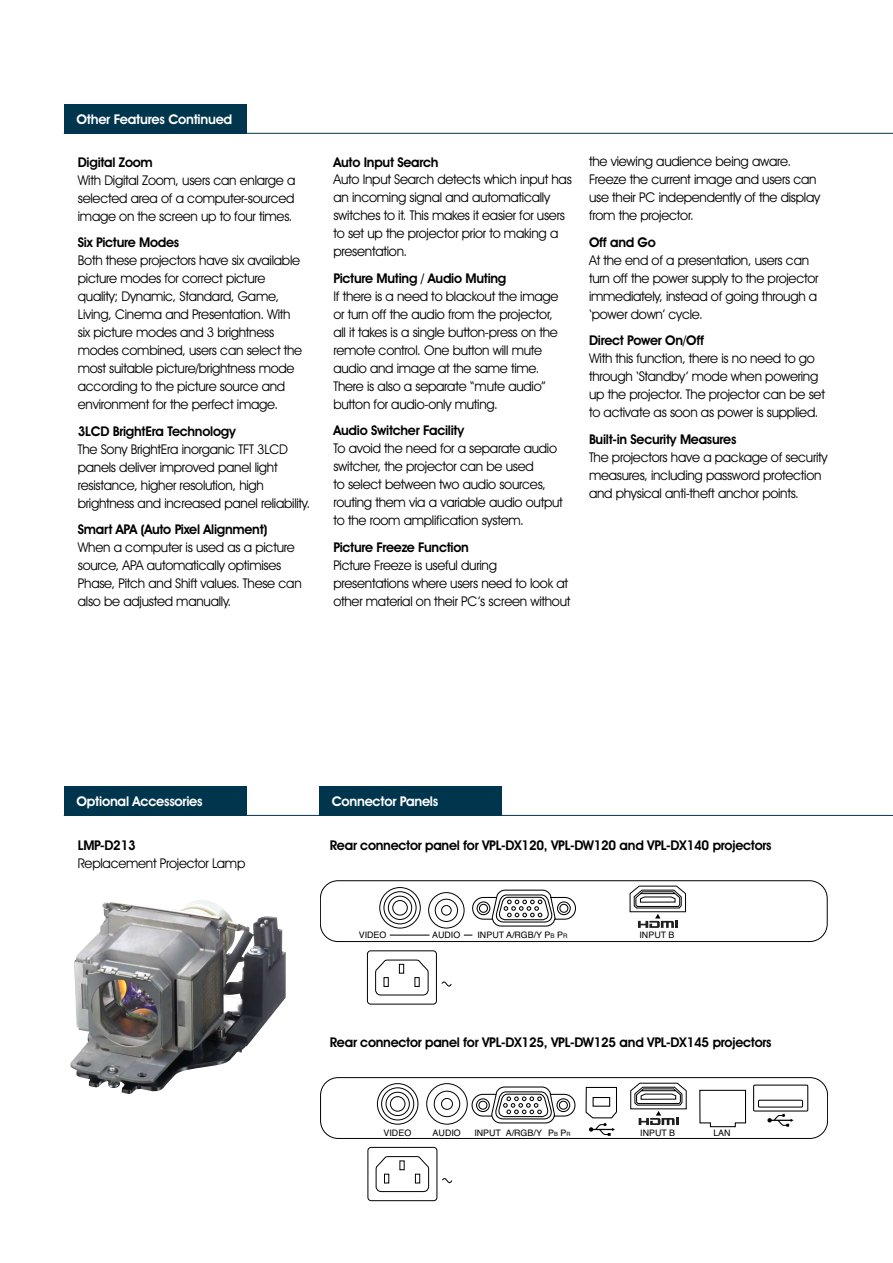
<style>
.page{position:relative;width:893px;height:1263px;background:#fff}
.page>*{position:absolute;margin:0;border:0;box-sizing:border-box;transform-origin:0 0}
.t1{font:13.5px/18px "Avant Garde IT Cby BT";letter-spacing:-.02em;color:#000}
.t2{font:600 13.5px "Avant Garde IT Cby BT";letter-spacing:-.02em;color:#000}
.t3{font:600 13.5px "Avant Garde IT Cby BT";letter-spacing:-.02em;color:#fff}
.t4{font:8.85px "Helvetica";color:#000}
.s1{font-size:6.3px}
.s2{font-size:5.85px}
</style>
<div class="page">
<hr style="left:64px;top:133px;width:829px;height:1px;background:#00354e">
<div style="left:64px;top:105px;width:183px;height:29px;background:#00354e"></div>
<hr style="left:64px;top:815px;width:829px;height:1px;background:#00354e">
<div style="left:64px;top:787px;width:183px;height:29px;background:#00354e"></div>
<div style="left:319px;top:787px;width:183px;height:29px;background:#00354e"></div>
<div style="left:320px;top:880px;width:508px;height:62px;border:1px solid #000;border-radius:18px"></div>
<svg style="left:367px;top:885px;width:319px;height:119px"></svg>
<svg style="left:377px;top:1083px;width:42px;height:42px"></svg>
<div style="left:434px;top:1091px;width:26px;height:26px;border:1px solid #000;border-radius:50%"></div>
<div style="left:426px;top:1083px;width:42px;height:41px;border:1px solid #000;border-radius:50%"></div>
<div style="left:441px;top:1098px;width:12px;height:12px;border:1px solid #000;border-radius:50%"></div>
<svg style="left:471px;top:1082px;width:338px;height:54px"></svg>
<div style="left:320px;top:1077px;width:508px;height:62px;border:1px solid #000;border-radius:18px"></div>
<svg style="left:367px;top:1146px;width:86px;height:55px"></svg>
<img style="left:70px;top:900px;width:216px;height:194px">
<p class="t3" style="left:77px;top:111px;width:157px">Other Features Continued</p>
<p class="t2" style="left:78px;top:154px;width:77px">Digital Zoom</p>
<p class="t1" style="left:78px;top:171px;width:219px;text-align:justify">With Digital Zoom, users can enlarge a selected area of a computer-sourced image on the screen up to four times.</p>
<p class="t2" style="left:78px;top:234px;width:103px">Six Picture Modes</p>
<p class="t1" style="left:78px;top:251px;width:226px">Both these projectors have six available picture modes for correct picture quality; Dynamic, Standard, Game, Living, Cinema and Presentation. With six picture modes and 3 brightness modes combined, users can select the most suitable picture/brightness mode according to the picture source and environment for the perfect image.</p>
<p class="t2" style="left:78px;top:423px;width:160px">3LCD BrightEra Technology</p>
<p class="t1" style="left:78px;top:440px;width:234px">The Sony BrightEra inorganic TFT 3LCD panels deliver improved panel light resistance, higher resolution, high brightness and increased panel reliability.</p>
<p class="t2" style="left:78px;top:521px;width:191px">Smart APA (Auto Pixel Alignment)</p>
<p class="t1" style="left:78px;top:538px;width:225px">When a computer is used as a picture source, APA automatically optimises Phase, Pitch and Shift values. These can also be adjusted manually.</p>
<p class="t2" style="left:333px;top:154px;width:107px">Auto Input Search</p>
<p class="t1" style="left:333px;top:171px;width:240px">Auto Input Search detects which input has an incoming signal and automatically switches to it. This makes it easier for users to set up the projector prior to making a presentation.</p>
<p class="t2" style="left:333px;top:270px;width:175px">Picture Muting / Audio Muting</p>
<p class="t1" style="left:333px;top:287px;width:227px">If there is a need to blackout the image or turn off the audio from the projector, all it takes is a single button-press on the remote control. One button will mute audio and image at the same time.<br>There is also a separate “mute audio” button for audio-only muting.</p>
<p class="t2" style="left:333px;top:423px;width:132px">Audio Switcher Facility</p>
<p class="t1" style="left:333px;top:440px;width:231px">To avoid the need for a separate audio switcher, the projector can be used<br>to select between two audio sources, routing them via a variable audio output to the room amplification system.</p>
<p class="t2" style="left:333px;top:539px;width:137px">Picture Freeze Function</p>
<p class="t1" style="left:333px;top:556px;width:238px">Picture Freeze is useful during presentations where users need to look at other material on their PC’s screen without</p>
<p class="t1" style="left:589px;top:152px;width:233px">the viewing audience being aware.<br>Freeze the current image and users can use their PC independently of the display from the projector.</p>
<p class="t2" style="left:589px;top:234px;width:68px">Off and Go</p>
<p class="t1" style="left:589px;top:251px;width:231px">At the end of a presentation, users can turn off the power supply to the projector immediately, instead of going through a ‘power down’ cycle.</p>
<p class="t2" style="left:589px;top:332px;width:116px">Direct Power On/Off</p>
<p class="t1" style="left:589px;top:349px;width:237px">With this function, there is no need to go through ‘Standby’ mode when powering up the projector. The projector can be set to activate as soon as power is supplied.</p>
<p class="t2" style="left:589px;top:431px;width:149px">Built-in Security Measures</p>
<p class="t1" style="left:589px;top:448px;width:240px">The projectors have a package of security measures, including password protection and physical anti-theft anchor points.</p>
<p class="t3" style="left:77px;top:793px;width:128px">Optional Accessories</p>
<p class="t3" style="left:332px;top:793px;width:108px">Connector Panels</p>
<p class="t2" style="left:78px;top:837px;width:60px">LMP-D213</p>
<p class="t1" style="left:78px;top:854px;width:169px">Replacement Projector Lamp</p>
<p class="t2" style="left:330px;top:837px;width:443px">Rear connector panel for VPL-DX120, VPL-DW120 and VPL-DX140 projectors</p>
<p class="t4" style="left:359px;top:928px;width:29px">VIDEO</p>
<p class="t4" style="left:432px;top:928px;width:30px">AUDIO</p>
<p class="t4" style="left:477px;top:928px;width:92px">INPUT A/RGB/Y P<span class="s1">B</span> P<span class="s1">R</span></p>
<p class="t4" style="left:639px;top:928px;width:36px">INPUT B</p>
<p class="t2" style="left:330px;top:1034px;width:443px">Rear connector panel for VPL-DX125, VPL-DW125 and VPL-DX145 projectors</p>
<p class="t4" style="left:384px;top:1126px;width:29px">VIDEO</p>
<p class="t4" style="left:433px;top:1126px;width:30px">AUDIO</p>
<p class="t4" style="left:474px;top:1126px;width:98px">INPUT A/RGB/Y P<span class="s2">B</span> P<span class="s2">R</span></p>
<p class="t4" style="left:640px;top:1126px;width:36px">INPUT B</p>
<p class="t4" style="left:713px;top:1126px;width:19px">LAN</p>
</div>
